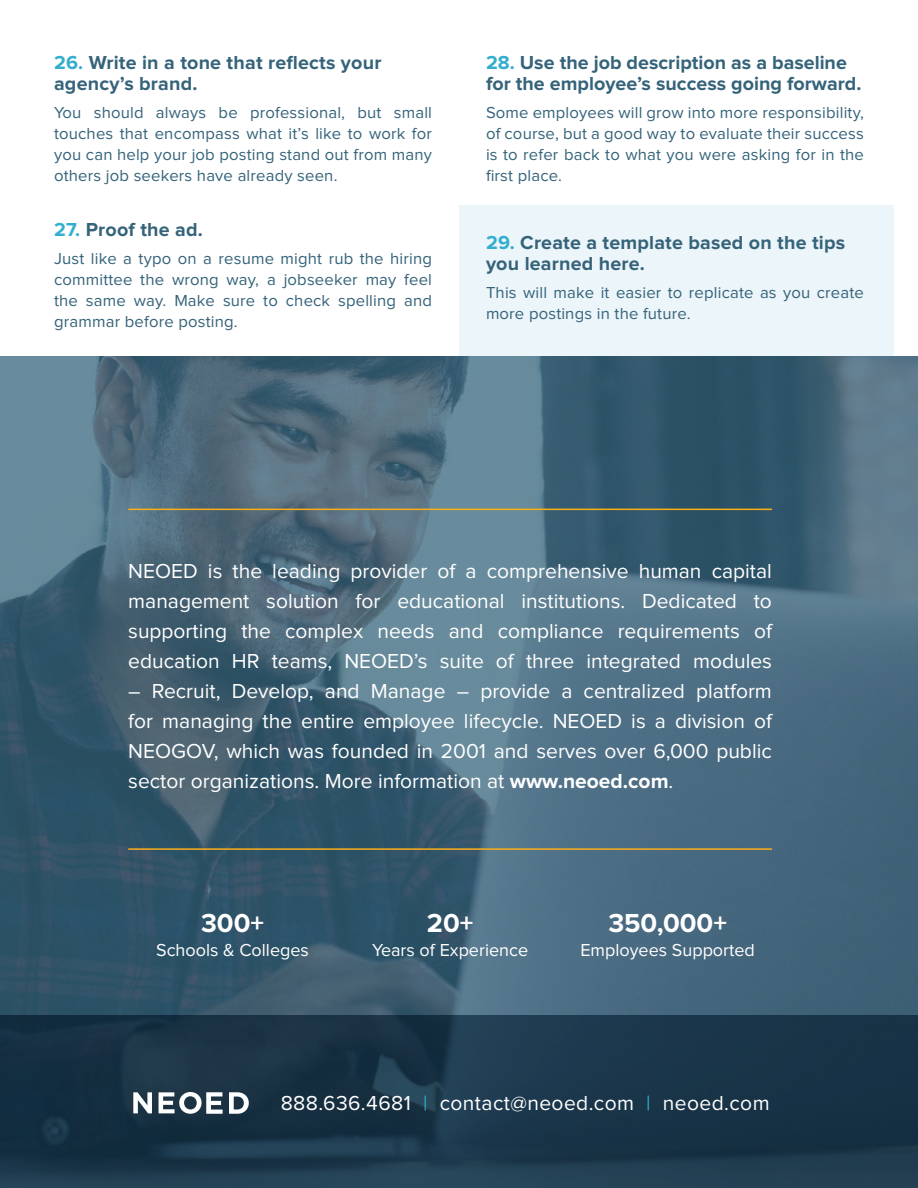
<style>
.page{position:relative;width:918px;height:1188px;background:#fff}
.page>*{position:absolute;margin:0;border:0;box-sizing:border-box;transform-origin:0 0}
.Paragraph{font:700 27px "Proxima Nova";color:#fff}
.t1{font:21px/30px "Proxima Nova";color:#fff;text-align:justify}
.t2{font:21px "Proxima Nova";letter-spacing:.02em;color:#fff}
.t3{font:700 19.5px/21px "Proxima Nova";letter-spacing:.01em;color:#35637a}
.Paragraph-2{font:18px "Proxima Nova";color:#fff}
.t4{font:16.5px/21px "Proxima Nova";letter-spacing:.01em;color:#35637a;text-align:justify}
.s1{color:#33aece}
.s2{font-weight:700}
</style>
<div class="page">
<div style="left:459px;top:205px;width:434px;height:201px;background:#ecf5f9"></div>
<img style="left:0;top:356px;width:918px;height:659px">
<hr style="left:128px;top:509px;width:644px;height:1px;background:#faaf18">
<hr style="left:128px;top:848px;width:644px;height:2px;background:#faaf18">
<svg style="left:0;top:1015px;width:918px;height:173px;background:#1a3548"></svg>
<svg style="left:133px;top:1092px;width:19px;height:21px"></svg>
<svg style="left:159px;top:1092px;width:64px;height:22px"></svg>
<svg style="left:229px;top:1092px;width:20px;height:22px"></svg>
<p class="t3" style="left:54px;top:53px;width:329px"><span class="s1">26.</span> Write in a tone that reflects your agency’s brand.</p>
<p class="t4" style="left:54px;top:103px;width:379px">You should always be professional, but small touches that encompass what it’s like to work for you can help your job posting stand out from many others job seekers have already seen.</p>
<p class="t3" style="left:54px;top:220px;width:150px"><span class="s1">27.</span> Proof the ad.</p>
<p class="t4" style="left:54px;top:248px;width:379px">Just like a typo on a resume might rub the hiring committee the wrong way, a jobseeker may feel the same way. Make sure to check spelling and grammar before posting.</p>
<p class="t3" style="left:486px;top:53px;width:377px"><span class="s1">28.</span> Use the job description as a baseline for the employee’s success going forward.</p>
<p class="t4" style="left:486px;top:103px;width:379px">Some employees will grow into more responsibility, of course, but a good way to evaluate their success is to refer back to what you were asking for in the first place.</p>
<p class="t3" style="left:486px;top:233px;width:361px"><span class="s1">29.</span> Create a template based on the tips you learned here.</p>
<p class="t4" style="left:486px;top:283px;width:379px">This will make it easier to replicate as you create more postings in the future.</p>
<p class="t1" style="left:128px;top:556px;width:645px">NEOED is the leading provider of a comprehensive human capital management solution for educational institutions. Dedicated to supporting the complex needs and compliance requirements of education HR teams, NEOED’s suite of three integrated modules</p>
<p class="t1" style="left:128px;top:677px;width:645px">– Recruit, Develop, and Manage – provide a centralized platform for managing the entire employee lifecycle. NEOED is a division of NEOGOV, which was founded in 2001 and serves over 6,000 public sector organizations. More information at <span class="s2">www.neoed.com</span>.</p>
<p class="Paragraph" style="left:201px;top:911px;width:64px">300+</p>
<p class="Paragraph-2" style="left:156px;top:942px;width:154px">Schools &amp; Colleges</p>
<p class="Paragraph" style="left:427px;top:911px;width:48px">20+</p>
<p class="Paragraph-2" style="left:372px;top:942px;width:158px">Years of Experience</p>
<p class="Paragraph" style="left:608px;top:911px;width:120px">350,000+</p>
<p class="Paragraph-2" style="left:580px;top:942px;width:176px">Employees Supported</p>
<p class="t2" style="left:281px;top:1093px;width:490px">888.636.4681 <span class="s1">|</span> contact@neoed.com <span class="s1">|</span> neoed.com</p>
</div>
